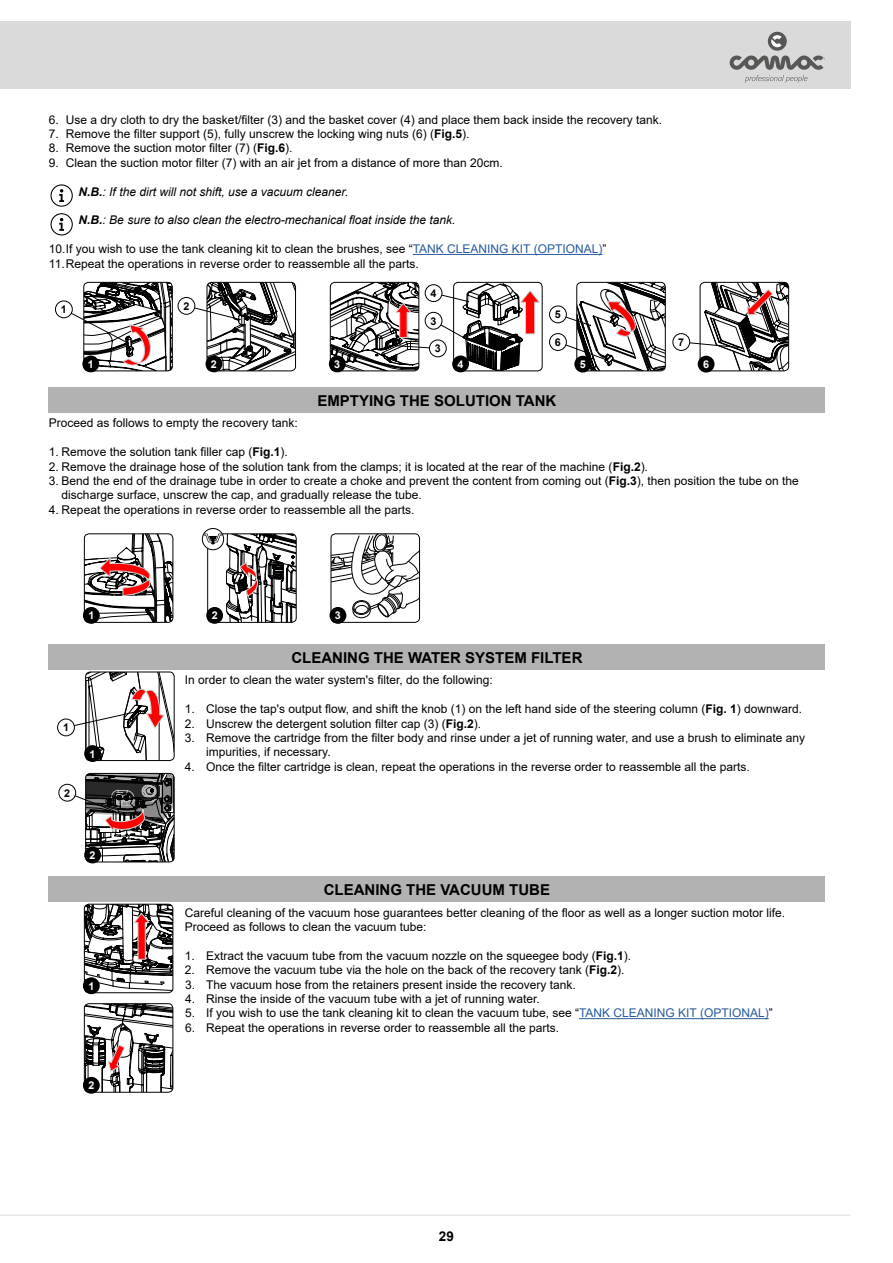
<style>
.page{position:relative;width:893px;height:1263px;background:#fff}
.page>*{position:absolute;margin:0;border:0;box-sizing:border-box;transform-origin:0 0}
.t1{font:700 15px "Arial";color:#000}
.t2{font:700 13.5px "Arial";color:#000}
.t3{font:12px/14.4px "Arial";color:#000}
.t4{font:italic 12px "Arial";color:#000}
.t5{font:700 10.8px "Arial";color:#fff}
.t6{font:700 10.8px "Arial";color:#000}
.s1{font-weight:700}
.s2{color:#275b9b}
</style>
<div class="page">
<hr style="left:413px;top:254px;width:189px;height:1px;background:#275b9b">
<svg style="left:59px;top:189px;width:5px;height:13px"></svg>
<div style="left:51px;top:184px;width:22px;height:23px;border:1px solid #000;border-radius:50%"></div>
<svg style="left:59px;top:218px;width:5px;height:13px"></svg>
<div style="left:51px;top:213px;width:22px;height:22px;border:1px solid #000;border-radius:50%"></div>
<div style="left:82px;top:355px;width:17px;height:17px;background:#000;border-radius:50%"></div>
<svg style="left:63px;top:282px;width:110px;height:89px"></svg>
<div style="left:55px;top:301px;width:17px;height:17px;background:#fff;border-radius:50%"></div>
<div style="left:55px;top:301px;width:17px;height:17px;border:1px solid #000;border-radius:50%"></div>
<svg style="left:574px;top:356px;width:17px;height:17px"></svg>
<svg style="left:698px;top:356px;width:16px;height:17px"></svg>
<div style="left:452px;top:355px;width:17px;height:17px;background:#000;border-radius:50%"></div>
<div style="left:329px;top:355px;width:17px;height:17px;background:#000;border-radius:50%"></div>
<svg style="left:186px;top:282px;width:110px;height:89px"></svg>
<svg style="left:684px;top:282px;width:105px;height:89px"></svg>
<svg style="left:330px;top:282px;width:212px;height:89px"></svg>
<svg style="left:557px;top:282px;width:108px;height:89px"></svg>
<div style="left:178px;top:297px;width:17px;height:17px;background:#fff;border-radius:50%"></div>
<div style="left:178px;top:297px;width:17px;height:17px;border:1px solid #000;border-radius:50%"></div>
<div style="left:429px;top:340px;width:17px;height:17px;background:#fff;border-radius:50%"></div>
<div style="left:429px;top:340px;width:17px;height:17px;border:1px solid #000;border-radius:50%"></div>
<div style="left:425px;top:312px;width:17px;height:17px;background:#fff;border-radius:50%"></div>
<div style="left:425px;top:312px;width:17px;height:17px;border:1px solid #000;border-radius:50%"></div>
<div style="left:550px;top:334px;width:16px;height:16px;background:#fff;border-radius:50%"></div>
<div style="left:549px;top:333px;width:18px;height:18px;border:1px solid #000;border-radius:50%"></div>
<div style="left:673px;top:334px;width:17px;height:16px;background:#fff;border-radius:50%"></div>
<div style="left:673px;top:333px;width:17px;height:18px;border:1px solid #000;border-radius:50%"></div>
<div style="left:425px;top:285px;width:17px;height:17px;background:#fff;border-radius:50%"></div>
<div style="left:425px;top:284px;width:17px;height:18px;border:1px solid #000;border-radius:50%"></div>
<div style="left:550px;top:306px;width:16px;height:17px;background:#fff;border-radius:50%"></div>
<div style="left:549px;top:306px;width:18px;height:17px;border:1px solid #000;border-radius:50%"></div>
<div style="left:49px;top:387px;width:776px;height:26px;background:#b3b2b2"></div>
<svg style="left:84px;top:535px;width:89px;height:87px"></svg>
<div style="left:84px;top:533px;width:89px;height:90px;border:1px solid #000;border-radius:5px"></div>
<svg style="left:331px;top:535px;width:89px;height:83px"></svg>
<div style="left:331px;top:533px;width:89px;height:90px;border:1px solid #000;border-radius:5px"></div>
<div style="left:83px;top:607px;width:17px;height:17px;background:#000;border-radius:50%"></div>
<div style="left:330px;top:607px;width:16px;height:17px;background:#000;border-radius:50%"></div>
<div style="left:206px;top:607px;width:17px;height:17px;background:#000;border-radius:50%"></div>
<svg style="left:202px;top:528px;width:22px;height:22px"></svg>
<svg style="left:204px;top:533px;width:92px;height:89px"></svg>
<div style="left:202px;top:528px;width:22px;height:22px;border:1px solid #000;border-radius:50%"></div>
<div style="left:49px;top:644px;width:776px;height:26px;background:#b3b2b2"></div>
<div style="left:84px;top:846px;width:17px;height:17px;background:#000;border-radius:50%"></div>
<div style="left:84px;top:745px;width:17px;height:17px;background:#000;border-radius:50%"></div>
<svg style="left:66px;top:672px;width:108px;height:88px"></svg>
<svg style="left:67px;top:773px;width:107px;height:89px"></svg>
<div style="left:58px;top:719px;width:16px;height:17px;background:#fff;border-radius:50%"></div>
<div style="left:57px;top:719px;width:18px;height:17px;border:1px solid #000;border-radius:50%"></div>
<div style="left:59px;top:784px;width:17px;height:17px;background:#fff;border-radius:50%"></div>
<div style="left:59px;top:784px;width:17px;height:17px;border:1px solid #000;border-radius:50%"></div>
<hr style="left:579px;top:1018px;width:190px;height:1px;background:#275b9b">
<div style="left:49px;top:877px;width:776px;height:25px;background:#b3b2b2"></div>
<svg style="left:84px;top:904px;width:90px;height:89px"></svg>
<div style="left:84px;top:904px;width:89px;height:89px;border:1px solid #000;border-radius:5px"></div>
<svg style="left:84px;top:1004px;width:89px;height:88px"></svg>
<div style="left:84px;top:1003px;width:89px;height:89px;border:1px solid #000;border-radius:5px"></div>
<div style="left:83px;top:1077px;width:17px;height:17px;background:#000;border-radius:50%"></div>
<div style="left:83px;top:977px;width:17px;height:17px;background:#000;border-radius:50%"></div>
<div style="left:0;top:21px;width:850px;height:68px;background:#dadada"></div>
<div style="left:768px;top:32px;width:19px;height:19px;background:#575756;border-radius:50%"></div>
<svg style="left:771px;top:35px;width:11px;height:12px"></svg>
<svg style="left:730px;top:56px;width:95px;height:27px"></svg>
<hr style="left:0;top:1215px;width:850px;height:1px;background:#dadada">
<p class="t3" style="left:49px;top:112px;width:615px">6. Use a dry cloth to dry the basket/filter (3) and the basket cover (4) and place them back inside the recovery tank.</p>
<p class="t3" style="left:49px;top:126px;width:422px">7. Remove the filter support (5), fully unscrew the locking wing nuts (6) (<span class="s1">Fig.5</span>).</p>
<p class="t3" style="left:49px;top:141px;width:245px">8. Remove the suction motor filter (7) (<span class="s1">Fig.6</span>).</p>
<p class="t3" style="left:49px;top:155px;width:455px">9. Clean the suction motor filter (7) with an air jet from a distance of more than 20cm.</p>
<p class="t4" style="left:79px;top:184px;width:271px"><span class="s1">N.B.</span>: If the dirt will not shift, use a vacuum cleaner.</p>
<p class="t4" style="left:79px;top:212px;width:378px"><span class="s1">N.B.</span>: Be sure to also clean the electro-mechanical float inside the tank.</p>
<p class="t3" style="left:49px;top:242px;width:559px">10.If you wish to use the tank cleaning kit to clean the brushes, see “<span class="s2">TANK CLEANING KIT (OPTIONAL)</span>”<br>11.Repeat the operations in reverse order to reassemble all the parts.</p>
<p class="t6" style="left:61px;top:302px;width:7px">1</p>
<p class="t5" style="left:88px;top:356px;width:7px">1</p>
<p class="t6" style="left:183px;top:298px;width:7px">2</p>
<p class="t6" style="left:431px;top:286px;width:7px">4</p>
<p class="t6" style="left:431px;top:313px;width:7px">3</p>
<p class="t6" style="left:435px;top:341px;width:7px">3</p>
<p class="t6" style="left:555px;top:307px;width:7px">5</p>
<p class="t6" style="left:555px;top:334px;width:7px">6</p>
<p class="t6" style="left:678px;top:334px;width:7px">7</p>
<p class="t5" style="left:211px;top:356px;width:7px">2</p>
<p class="t5" style="left:334px;top:356px;width:7px">3</p>
<p class="t5" style="left:458px;top:356px;width:7px">4</p>
<p class="t5" style="left:580px;top:357px;width:7px">5</p>
<p class="t5" style="left:703px;top:357px;width:7px">6</p>
<p class="t1" style="left:317px;top:390px;width:240px">EMPTYING THE SOLUTION TANK</p>
<p class="t3" style="left:49px;top:416px;width:250px">Proceed as follows to empty the recovery tank:</p>
<p class="t3" style="left:49px;top:445px;width:240px">1. Remove the solution tank filler cap (<span class="s1">Fig.1</span>).</p>
<p class="t3" style="left:49px;top:459px;width:601px">2. Remove the drainage hose of the solution tank from the clamps; it is located at the rear of the machine (<span class="s1">Fig.2</span>).</p>
<p class="t3" style="left:62px;top:473px;width:739px;text-indent:-13px">3. Bend the end of the drainage tube in order to create a choke and prevent the content from coming out (<span class="s1">Fig.3</span>), then position the tube on the discharge surface, unscrew the cap, and gradually release the tube.</p>
<p class="t3" style="left:49px;top:502px;width:367px">4. Repeat the operations in reverse order to reassemble all the parts.</p>
<p class="t6" style="left:63px;top:720px;width:7px">1</p>
<p class="t6" style="left:64px;top:785px;width:7px">2</p>
<p class="t5" style="left:88px;top:608px;width:7px">1</p>
<p class="t5" style="left:212px;top:608px;width:7px">2</p>
<p class="t5" style="left:335px;top:608px;width:7px">3</p>
<p class="t1" style="left:291px;top:647px;width:293px">CLEANING THE WATER SYSTEM FILTER</p>
<p class="t3" style="left:185px;top:673px;width:309px">In order to clean the water system's filter, do the following:</p>
<p class="t3" style="left:185px;top:702px;width:619px">1. Close the tap's output flow, and shift the knob (1) on the left hand side of the steering column (<span class="s1">Fig. 1</span>) downward.</p>
<p class="t3" style="left:185px;top:716px;width:298px">2. Unscrew the detergent solution filter cap (3) (<span class="s1">Fig.2</span>).</p>
<p class="t3" style="left:206px;top:730px;width:600px;text-indent:-21px">3. Remove the cartridge from the filter body and rinse under a jet of running water, and use a brush to eliminate any impurities, if necessary.</p>
<p class="t3" style="left:185px;top:759px;width:566px">4. Once the filter cartridge is clean, repeat the operations in the reverse order to reassemble all the parts.</p>
<p class="t5" style="left:90px;top:746px;width:7px">1</p>
<p class="t5" style="left:90px;top:847px;width:7px">2</p>
<p class="t5" style="left:88px;top:978px;width:7px">1</p>
<p class="t5" style="left:88px;top:1078px;width:7px">2</p>
<p class="t1" style="left:324px;top:879px;width:228px">CLEANING THE VACUUM TUBE</p>
<p class="t3" style="left:185px;top:905px;width:602px">Careful cleaning of the vacuum hose guarantees better cleaning of the floor as well as a longer suction motor life.<br>Proceed as follows to clean the vacuum tube:</p>
<p class="t3" style="left:185px;top:948px;width:448px">1. Extract the vacuum tube from the vacuum nozzle on the squeegee body (<span class="s1">Fig.1</span>).</p>
<p class="t3" style="left:185px;top:963px;width:441px">2. Remove the vacuum tube via the hole on the back of the recovery tank (<span class="s1">Fig.2</span>).</p>
<p class="t3" style="left:185px;top:977px;width:392px">3. The vacuum hose from the retainers present inside the recovery tank.</p>
<p class="t3" style="left:185px;top:991px;width:356px">4. Rinse the inside of the vacuum tube with a jet of running water.</p>
<p class="t3" style="left:185px;top:1006px;width:589px">5. If you wish to use the tank cleaning kit to clean the vacuum tube, see “<span class="s2">TANK CLEANING KIT (OPTIONAL)</span>”</p>
<p class="t3" style="left:185px;top:1020px;width:376px">6. Repeat the operations in reverse order to reassemble all the parts.</p>
<p class="t2" style="left:439px;top:1227px;width:17px">29</p>
</div>
